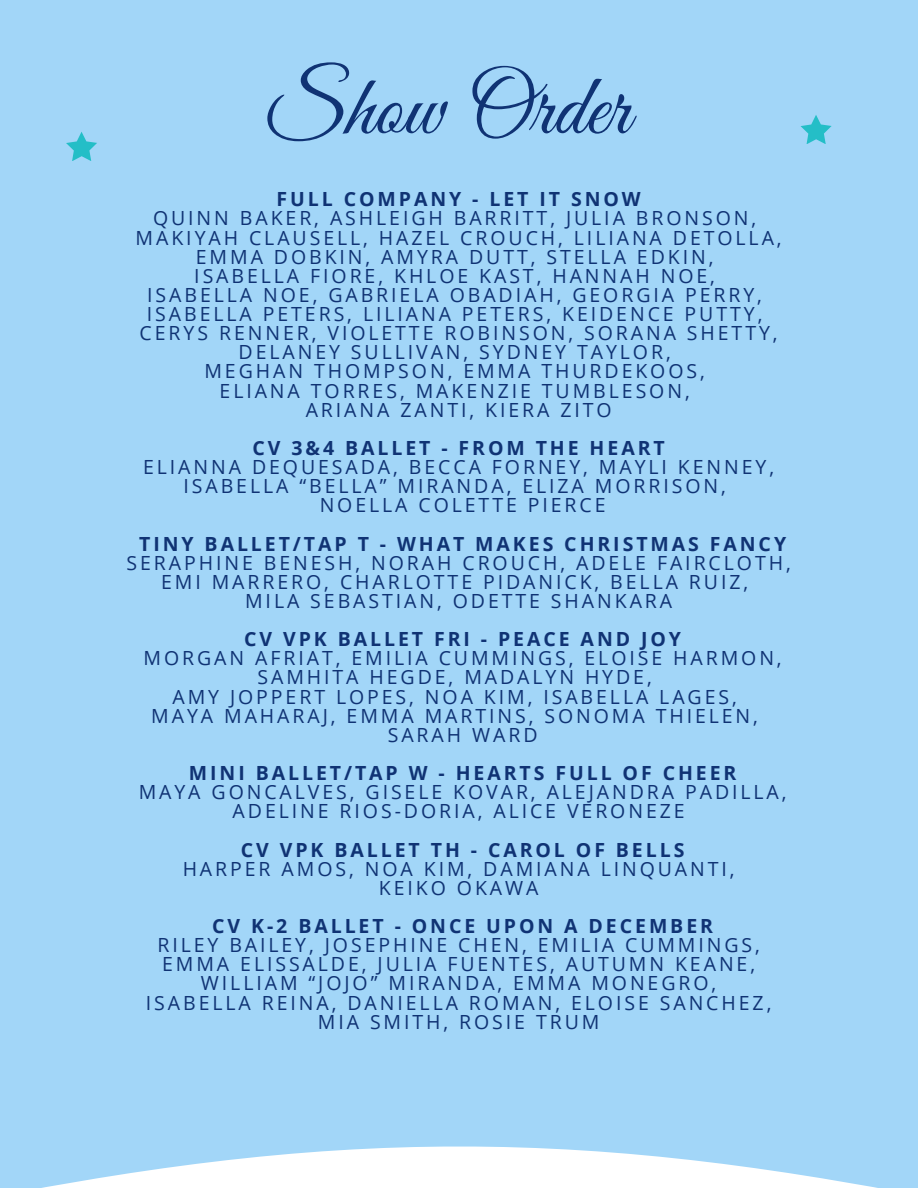
<style>
.page{position:relative;width:918px;height:1188px;background:#a2d6f8}
.page>*{position:absolute;margin:0;border:0;box-sizing:border-box;transform-origin:0 0}
.t1{font:87.15px "Great Vibes";color:#103374}
.t2{font:19.5px/19.2px "Open Sans";letter-spacing:.15em;color:#103374;text-align:center}
.t3{font:700 19.5px "Open Sans";letter-spacing:.15em;color:#103374}
</style>
<div class="page">
<svg style="left:42px;top:1147px;width:835px;height:41px;fill:#fff"></svg>
<svg style="left:66px;top:132px;width:31px;height:29px"></svg>
<svg style="left:801px;top:115px;width:31px;height:29px"></svg>
<p class="t1" style="left:267px;top:59px;width:364px">Show Order</p>
<h1 class="t3" style="left:277px;top:186px;width:366px">FULL COMPANY - LET IT SNOW</h1>
<p class="t2" style="left:153px;top:208px;width:605px">QUINN BAKER, ASHLEIGH BARRITT, JULIA BRONSON,</p>
<p class="t2" style="left:136px;top:227px;width:648px">MAKIYAH CLAUSELL, HAZEL CROUCH, LILIANA DETOLLA,<br>EMMA DOBKIN, AMYRA DUTT, STELLA EDKIN,</p>
<p class="t2" style="left:194px;top:266px;width:522px">ISABELLA FIORE, KHLOE KAST, HANNAH NOE,</p>
<p class="t2" style="left:147px;top:285px;width:616px">ISABELLA NOE, GABRIELA OBADIAH, GEORGIA PERRY,</p>
<p class="t2" style="left:147px;top:304px;width:617px">ISABELLA PETERS, LILIANA PETERS, KEIDENCE PUTTY,</p>
<p class="t2" style="left:140px;top:323px;width:640px">CERYS RENNER, VIOLETTE ROBINSON, SORANA SHETTY,<br>DELANEY SULLIVAN, SYDNEY TAYLOR,</p>
<p class="t2" style="left:204px;top:361px;width:502px">MEGHAN THOMPSON, EMMA THURDEKOOS,</p>
<p class="t2" style="left:220px;top:380px;width:472px">ELIANA TORRES, MAKENZIE TUMBLESON,</p>
<p class="t2" style="left:306px;top:400px;width:307px">ARIANA ZANTI, KIERA ZITO</p>
<p class="t3" style="left:253px;top:434px;width:414px">CV 3&amp;4 BALLET - FROM THE HEART</p>
<p class="t2" style="left:143px;top:457px;width:633px">ELIANNA DEQUESADA, BECCA FORNEY, MAYLI KENNEY,<br>ISABELLA “BELLA” MIRANDA, ELIZA MORRISON,</p>
<p class="t2" style="left:320px;top:495px;width:287px">NOELLA COLETTE PIERCE</p>
<p class="t3" style="left:139px;top:530px;width:648px">TINY BALLET/TAP T - WHAT MAKES CHRISTMAS FANCY</p>
<p class="t2" style="left:127px;top:553px;width:666px">SERAPHINE BENESH, NORAH CROUCH, ADELE FAIRCLOTH,</p>
<p class="t2" style="left:161px;top:572px;width:589px">EMI MARRERO, CHARLOTTE PIDANICK, BELLA RUIZ,</p>
<p class="t2" style="left:245px;top:591px;width:429px">MILA SEBASTIAN, ODETTE SHANKARA</p>
<p class="t3" style="left:244px;top:625px;width:438px">CV VPK BALLET FRI - PEACE AND JOY</p>
<p class="t2" style="left:258px;top:648px;width:526px;text-align:left;text-indent:-114px">MORGAN AFRIAT, EMILIA CUMMINGS, ELOISE HARMON,<br>SAMHITA HEGDE, MADALYN HYDE,</p>
<p class="t2" style="left:172px;top:686px;width:566px">AMY JOPPERT LOPES, NOA KIM, ISABELLA LAGES,</p>
<p class="t2" style="left:151px;top:706px;width:608px">MAYA MAHARAJ, EMMA MARTINS, SONOMA THIELEN,</p>
<p class="t2" style="left:388px;top:725px;width:151px">SARAH WARD</p>
<p class="t3" style="left:189px;top:759px;width:549px">MINI BALLET/TAP W - HEARTS FULL OF CHEER</p>
<p class="t2" style="left:139px;top:782px;width:649px">MAYA GONCALVES, GISELE KOVAR, ALEJANDRA PADILLA,<br>ADELINE RIOS-DORIA, ALICE VERONEZE</p>
<p class="t3" style="left:241px;top:836px;width:445px">CV VPK BALLET TH - CAROL OF BELLS</p>
<p class="t2" style="left:183px;top:859px;width:553px">HARPER AMOS, NOA KIM, DAMIANA LINQUANTI,</p>
<p class="t2" style="left:379px;top:878px;width:161px">KEIKO OKAWA</p>
<p class="t3" style="left:212px;top:912px;width:502px">CV K-2 BALLET - ONCE UPON A DECEMBER</p>
<p class="t2" style="left:157px;top:935px;width:604px">RILEY BAILEY, JOSEPHINE CHEN, EMILIA CUMMINGS,</p>
<p class="t2" style="left:162px;top:954px;width:594px">EMMA ELISSALDE, JULIA FUENTES, AUTUMN KEANE,<br>WILLIAM “JOJO” MIRANDA, EMMA MONEGRO,</p>
<p class="t2" style="left:146px;top:992px;width:627px">ISABELLA REINA, DANIELLA ROMAN, ELOISE SANCHEZ,</p>
<p class="t2" style="left:318px;top:1012px;width:283px">MIA SMITH, ROSIE TRUM</p>
</div>
